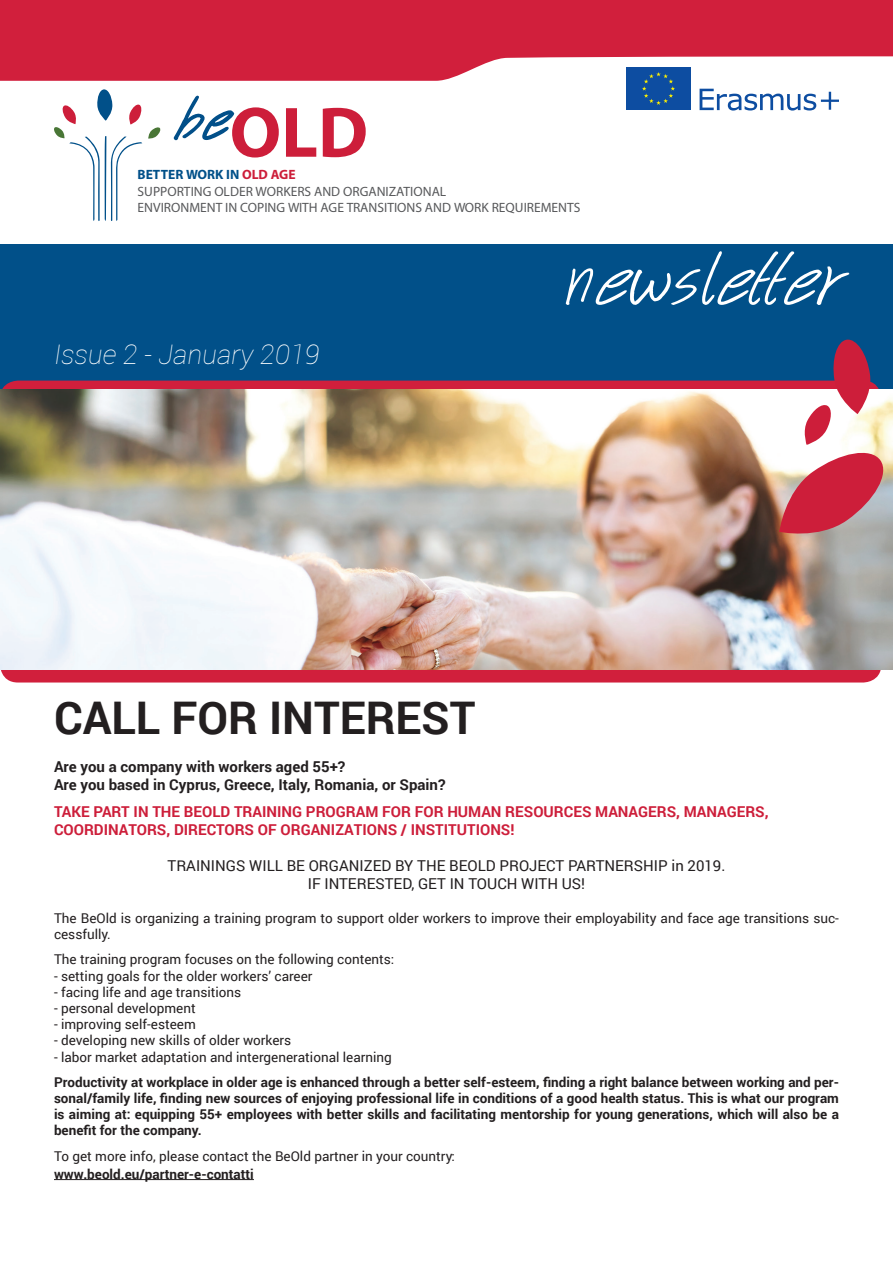
<style>
.page{position:relative;width:893px;height:1263px;background:#fff}
.page>*{position:absolute;margin:0;border:0;box-sizing:border-box;transform-origin:0 0}
.t1{font:90px "followyourdreams";color:#fff}
.t2{font:700 45px "Roboto";color:#231f20}
.t3{font:italic 100 27px "Roboto";color:#fff}
.t4{font:700 15px/18px "Roboto";color:#cd1e3a}
.t5{font:15px/18px "Roboto";color:#231f20;text-align:center}
.t6{font:700 15px/18px "Roboto";color:#231f20}
.t7{font:13.5px/16.2px "Roboto";color:#231f20}
.t8{font:700 13.5px/16.2px "Roboto";color:#231f20;text-align:justify}
.t9{font:13.5px/16.2px "Myriad Pro";color:#57585a}
.s1{font-weight:700;color:#015089}
.s2{font-weight:700;color:#cd1e3a}
</style>
<div class="page">
<svg style="left:700px;top:89px;width:139px;height:22px"></svg>
<div style="left:626px;top:67px;width:65px;height:43px;background:#0d4da1"></div>
<svg style="left:642px;top:81px;width:33px;height:24px"></svg>
<svg style="left:0;top:0;width:893px;height:81px;fill:#d11f3c"></svg>
<svg style="left:54px;top:89px;width:88px;height:132px"></svg>
<svg style="left:148px;top:127px;width:13px;height:12px"></svg>
<svg style="left:173px;top:95px;width:106px;height:63px"></svg>
<svg style="left:286px;top:108px;width:30px;height:49px"></svg>
<svg style="left:323px;top:108px;width:43px;height:49px"></svg>
<div style="left:0;top:244px;width:893px;height:149px;background:#015089"></div>
<hr style="left:54px;top:1179px;width:200px;height:1px;background:#231f20">
<div style="left:0;top:381px;width:881px;height:301px;background:#d11f3c;border-radius:18px"></div>
<img style="left:0;top:389px;width:893px;height:281px">
<svg style="left:779px;top:339px;width:111px;height:201px"></svg>
<p class="t9" style="left:138px;top:166px;width:444px"><span class="s1">BETTER WORK IN</span> <span class="s2">OLD AGE<br></span>SUPPORTING OLDER WORKERS AND ORGANIZATIONAL<br>ENVIRONMENT IN COPING WITH AGE TRANSITIONS AND WORK REQUIREMENTS</p>
<h3 class="t3" style="left:54px;top:336px;width:267px">Issue 2 - January 2019</h3>
<h1 class="t1" style="left:565px;top:251px;width:275px">newsletter</h1>
<h2 class="t2" style="left:54px;top:686px;width:423px">CALL FOR INTEREST</h2>
<p class="t6" style="left:54px;top:757px;width:393px">Are you a company with workers aged 55+?<br>Are you based in Cyprus, Greece, Italy, Romania, or Spain?</p>
<p class="t4" style="left:54px;top:802px;width:716px">TAKE PART IN THE BEOLD TRAINING PROGRAM FOR FOR HUMAN RESOURCES MANAGERS, MANAGERS,<br>COORDINATORS, DIRECTORS OF ORGANIZATIONS / INSTITUTIONS!</p>
<p class="t5" style="left:168px;top:856px;width:559px">TRAININGS WILL BE ORGANIZED BY THE BEOLD PROJECT PARTNERSHIP in 2019.<br>IF INTERESTED, GET IN TOUCH WITH US!</p>
<p class="t7" style="left:54px;top:909px;width:786px">The BeOld is organizing a training program to support older workers to improve their employability and face age transitions suc&shy;cessfully.</p>
<p class="t7" style="left:54px;top:951px;width:342px">The training program focuses on the following contents:</p>
<p class="t7" style="left:54px;top:967px;width:260px">- setting goals for the older workers’ career</p>
<p class="t7" style="left:54px;top:983px;width:189px">- facing life and age transitions</p>
<p class="t7" style="left:54px;top:999px;width:143px">- personal development</p>
<p class="t7" style="left:54px;top:1016px;width:143px">- improving self-esteem</p>
<p class="t7" style="left:54px;top:1032px;width:239px">- developing new skills of older workers</p>
<p class="t7" style="left:54px;top:1048px;width:339px">- labor market adaptation and intergenerational learning</p>
<p class="t8" style="left:54px;top:1073px;width:786px">Productivity at workplace in older age is enhanced through a better self-esteem, finding a right balance between working and per&shy;sonal/family life, finding new sources of enjoying professional life in conditions of a good health status. This is what our program is aiming at: equipping 55+ employees with better skills and facilitating mentorship for young generations, which will also be a benefit for the company.</p>
<p class="t7" style="left:54px;top:1147px;width:402px">To get more info, please contact the BeOld partner in your country:</p>
<p class="t8" style="left:54px;top:1165px;width:201px">www.beold.eu/partner-e-contatti</p>
</div>
